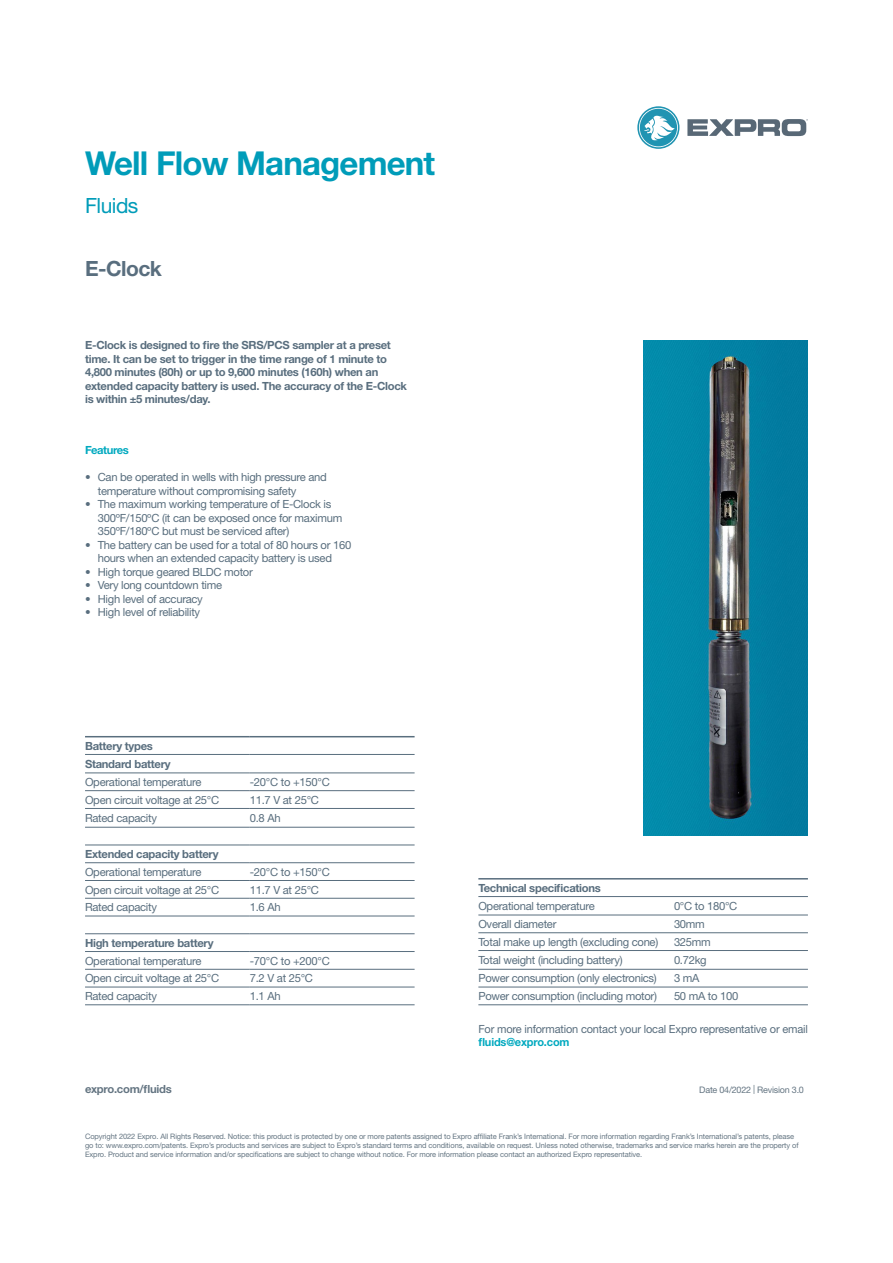
<style>
.page{position:relative;width:893px;height:1263px;background:#fff}
.page>*{position:absolute;margin:0;border:0;box-sizing:border-box;transform-origin:0 0}
.t1{font:700 33px "Helvetica Neue";letter-spacing:-.025em;color:#009cb9}
.t2{font:700 21px "Helvetica Neue";letter-spacing:-.025em;color:#596e7e}
.t3{font:21px "Helvetica Neue";letter-spacing:-.025em;color:#009cb9}
.t4{font:11.25px/13.5px "Helvetica Neue";letter-spacing:-.025em;color:#596e7e}
.t5{font:700 11.25px/13.5px "Helvetica Neue";letter-spacing:-.025em;color:#596e7e}
.t6{font:700 11.25px "Helvetica Neue";letter-spacing:-.025em;color:#647582}
.t7{font:700 11.25px "Helvetica Neue";letter-spacing:-.04em;color:#00a9bf}
.t8{font:9px "Helvetica Neue";letter-spacing:-.025em;color:#647582}
.t9{font:7.5px/9px "Helvetica Neue";letter-spacing:-.015em;color:#647582}
.s1{font-weight:700;color:#00a9bf}
</style>
<div class="page">
<svg style="left:637px;top:106px;width:42px;height:43px"></svg>
<svg style="left:687px;top:119px;width:121px;height:17px"></svg>
<img style="left:643px;top:340px;width:165px;height:495px">
<hr style="left:478px;top:878px;width:196px;height:1px;background:#596e7e">
<hr style="left:674px;top:878px;width:134px;height:1px;background:#596e7e">
<hr style="left:478px;top:896px;width:196px;height:1px;background:#596e7e">
<hr style="left:674px;top:896px;width:134px;height:1px;background:#596e7e">
<hr style="left:478px;top:915px;width:196px;height:1px;background:#596e7e">
<hr style="left:674px;top:915px;width:134px;height:1px;background:#596e7e">
<hr style="left:478px;top:932px;width:196px;height:1px;background:#596e7e">
<hr style="left:674px;top:932px;width:134px;height:1px;background:#596e7e">
<hr style="left:478px;top:950px;width:196px;height:1px;background:#596e7e">
<hr style="left:674px;top:950px;width:134px;height:1px;background:#596e7e">
<hr style="left:478px;top:969px;width:196px;height:1px;background:#596e7e">
<hr style="left:674px;top:969px;width:134px;height:1px;background:#596e7e">
<hr style="left:478px;top:987px;width:196px;height:1px;background:#596e7e">
<hr style="left:674px;top:987px;width:134px;height:1px;background:#596e7e">
<hr style="left:478px;top:1004px;width:196px;height:1px;background:#596e7e">
<hr style="left:674px;top:1004px;width:134px;height:1px;background:#596e7e">
<hr style="left:85px;top:736px;width:165px;height:1px;background:#596e7e">
<hr style="left:250px;top:736px;width:165px;height:1px;background:#596e7e">
<hr style="left:85px;top:754px;width:165px;height:1px;background:#596e7e">
<hr style="left:250px;top:754px;width:165px;height:1px;background:#596e7e">
<hr style="left:85px;top:773px;width:165px;height:1px;background:#596e7e">
<hr style="left:250px;top:773px;width:165px;height:1px;background:#596e7e">
<hr style="left:85px;top:790px;width:165px;height:1px;background:#596e7e">
<hr style="left:250px;top:790px;width:165px;height:1px;background:#596e7e">
<hr style="left:85px;top:808px;width:165px;height:1px;background:#596e7e">
<hr style="left:250px;top:808px;width:165px;height:1px;background:#596e7e">
<hr style="left:85px;top:827px;width:165px;height:1px;background:#596e7e">
<hr style="left:250px;top:827px;width:165px;height:1px;background:#596e7e">
<hr style="left:85px;top:845px;width:165px;height:1px;background:#596e7e">
<hr style="left:250px;top:845px;width:165px;height:1px;background:#596e7e">
<hr style="left:85px;top:862px;width:165px;height:1px;background:#596e7e">
<hr style="left:250px;top:862px;width:165px;height:1px;background:#596e7e">
<hr style="left:85px;top:880px;width:165px;height:1px;background:#596e7e">
<hr style="left:250px;top:880px;width:165px;height:1px;background:#596e7e">
<hr style="left:85px;top:898px;width:165px;height:1px;background:#596e7e">
<hr style="left:250px;top:898px;width:165px;height:1px;background:#596e7e">
<hr style="left:85px;top:916px;width:165px;height:1px;background:#596e7e">
<hr style="left:250px;top:916px;width:165px;height:1px;background:#596e7e">
<hr style="left:85px;top:933px;width:165px;height:1px;background:#596e7e">
<hr style="left:250px;top:933px;width:165px;height:1px;background:#596e7e">
<hr style="left:85px;top:951px;width:165px;height:1px;background:#596e7e">
<hr style="left:250px;top:951px;width:165px;height:1px;background:#596e7e">
<hr style="left:85px;top:969px;width:165px;height:1px;background:#596e7e">
<hr style="left:250px;top:969px;width:165px;height:1px;background:#596e7e">
<hr style="left:85px;top:987px;width:165px;height:1px;background:#596e7e">
<hr style="left:250px;top:987px;width:165px;height:1px;background:#596e7e">
<hr style="left:85px;top:1004px;width:165px;height:1px;background:#596e7e">
<hr style="left:250px;top:1004px;width:165px;height:1px;background:#596e7e">
<p class="t1" style="left:85px;top:142px;width:352px">Well Flow Management</p>
<p class="t3" style="left:85px;top:193px;width:55px">Fluids</p>
<p class="t2" style="left:85px;top:256px;width:78px">E-Clock</p>
<p class="t5" style="left:85px;top:338px;width:324px">E-Clock is designed to fire the SRS/PCS sampler at a preset time. It can be set to trigger in the time range of 1 minute to 4,800 minutes (80h) or up to 9,600 minutes (160h) when an extended capacity battery is used. The accuracy of the E-Clock is within ±5 minutes/day.</p>
<p class="t7" style="left:85px;top:443px;width:45px">Features</p>
<p class="t4" style="left:98px;top:470px;width:230px;text-indent:-13px">• Can be operated in wells with high pressure and temperature without compromising safety</p>
<p class="t4" style="left:98px;top:497px;width:246px;text-indent:-13px">• The maximum working temperature of E-Clock is<br>300ºF/150ºC (it can be exposed once for maximum<br>350ºF/180ºC but must be serviced after)</p>
<p class="t4" style="left:85px;top:538px;width:268px;text-align:center">• The battery can be used for a total of 80 hours or 160 hours when an extended capacity battery is used</p>
<p class="t4" style="left:85px;top:565px;width:169px">• High torque geared BLDC motor</p>
<p class="t4" style="left:85px;top:578px;width:139px">• Very long countdown time</p>
<p class="t4" style="left:85px;top:592px;width:119px">• High level of accuracy</p>
<p class="t4" style="left:85px;top:605px;width:117px">• High level of reliability</p>
<p class="t5" style="left:85px;top:739px;width:69px">Battery types</p>
<p class="t5" style="left:85px;top:756px;width:87px">Standard battery</p>
<p class="t4" style="left:85px;top:775px;width:118px">Operational temperature</p>
<p class="t4" style="left:250px;top:775px;width:81px">-20°C to +150°C</p>
<p class="t4" style="left:85px;top:793px;width:136px">Open circuit voltage at 25°C</p>
<p class="t4" style="left:250px;top:793px;width:71px">11.7 V at 25°C</p>
<p class="t4" style="left:85px;top:811px;width:73px">Rated capacity</p>
<p class="t4" style="left:250px;top:811px;width:32px">0.8 Ah</p>
<p class="t5" style="left:85px;top:847px;width:135px">Extended capacity battery</p>
<p class="t4" style="left:85px;top:865px;width:118px">Operational temperature</p>
<p class="t4" style="left:250px;top:865px;width:81px">-20°C to +150°C</p>
<p class="t4" style="left:85px;top:883px;width:136px">Open circuit voltage at 25°C</p>
<p class="t4" style="left:250px;top:883px;width:71px">11.7 V at 25°C</p>
<p class="t4" style="left:85px;top:900px;width:73px">Rated capacity</p>
<p class="t4" style="left:250px;top:900px;width:32px">1.6 Ah</p>
<p class="t5" style="left:85px;top:936px;width:130px">High temperature battery</p>
<p class="t4" style="left:85px;top:954px;width:118px">Operational temperature</p>
<p class="t4" style="left:250px;top:954px;width:81px">-70°C to +200°C</p>
<p class="t4" style="left:85px;top:971px;width:136px">Open circuit voltage at 25°C</p>
<p class="t4" style="left:250px;top:971px;width:65px">7.2 V at 25°C</p>
<p class="t4" style="left:85px;top:989px;width:73px">Rated capacity</p>
<p class="t4" style="left:250px;top:989px;width:32px">1.1 Ah</p>
<p class="t5" style="left:478px;top:881px;width:124px">Technical specifications</p>
<p class="t4" style="left:478px;top:899px;width:118px">Operational temperature</p>
<p class="t4" style="left:674px;top:899px;width:65px">0°C to 180°C</p>
<p class="t4" style="left:478px;top:917px;width:80px">Overall diameter</p>
<p class="t4" style="left:674px;top:917px;width:32px">30mm</p>
<p class="t4" style="left:478px;top:935px;width:181px">Total make up length (excluding cone)</p>
<p class="t4" style="left:674px;top:935px;width:38px">325mm</p>
<p class="t4" style="left:478px;top:953px;width:146px">Total weight (including battery)</p>
<p class="t4" style="left:674px;top:953px;width:34px">0.72kg</p>
<p class="t4" style="left:478px;top:971px;width:180px">Power consumption (only electronics)</p>
<p class="t4" style="left:674px;top:971px;width:27px">3 mA</p>
<p class="t4" style="left:478px;top:989px;width:180px">Power consumption (including motor)</p>
<p class="t4" style="left:674px;top:989px;width:66px">50 mA to 100</p>
<p class="t4" style="left:478px;top:1022px;width:331px">For more information contact your local Expro representative or email <span class="s1">fluids@expro.com</span></p>
<p class="t6" style="left:85px;top:1082px;width:88px">expro.com/fluids</p>
<p class="t8" style="left:699px;top:1084px;width:106px">Date 04/2022 | Revision 3.0</p>
<p class="t9" style="left:85px;top:1131px;width:715px">Copyright 2022 Expro. All Rights Reserved. Notice: this product is protected by one or more patents assigned to Expro affiliate Frank’s International. For more information regarding Frank’s International’s patents, please go to: www.expro.com/patents. Expro’s products and services are subject to Expro’s standard terms and conditions, available on request. Unless noted otherwise, trademarks and service marks herein are the property of<br>Expro. Product and service information and/or specifications are subject to change without notice. For more information please contact an authorized Expro representative.</p>
</div>
